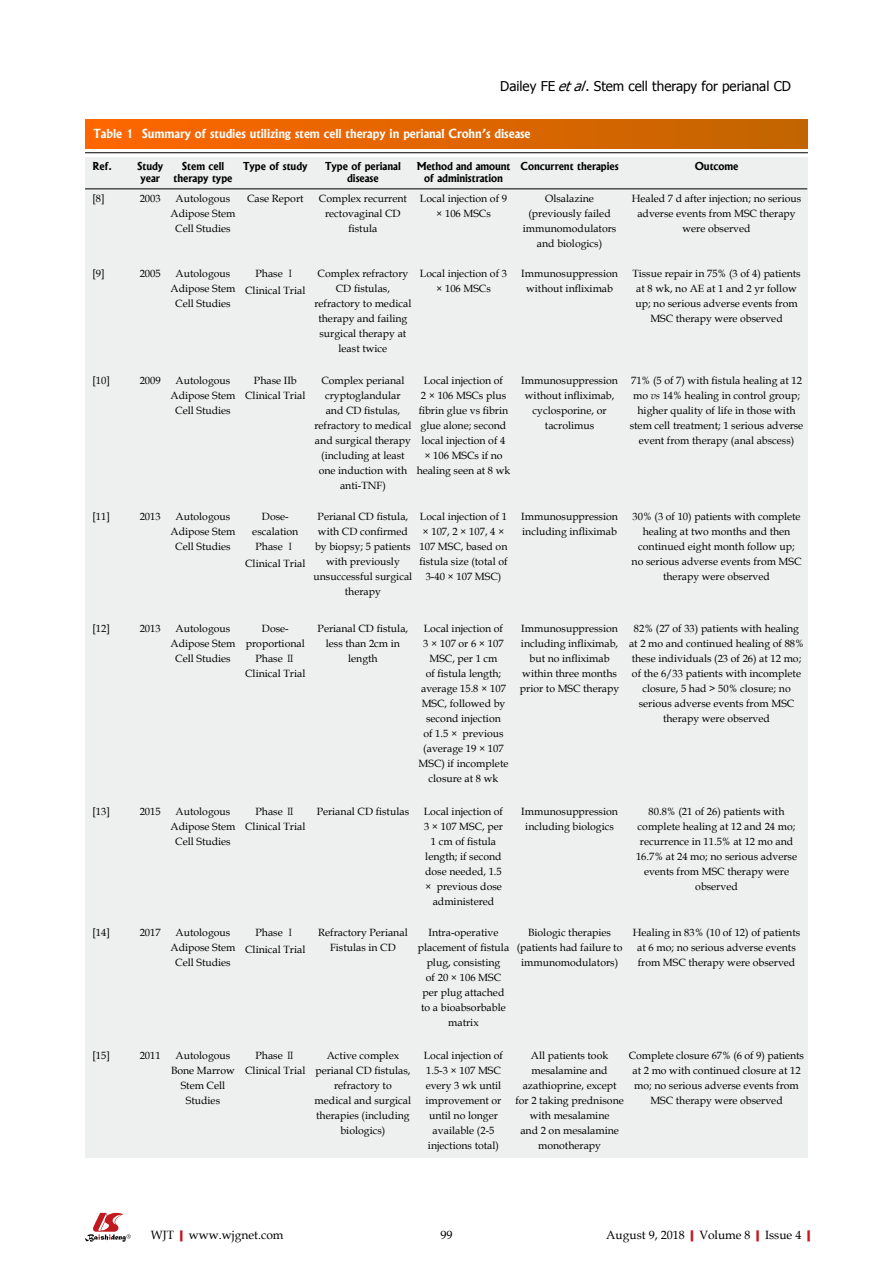
<style>
.page{position:relative;width:893px;height:1263px;background:#fff}
.page>*{position:absolute;margin:0;border:0;box-sizing:border-box;transform-origin:0 0}
.t1{font:13.5px "Tahoma";color:#000}
.t2{font:700 12px "Albertus";color:#fff}
.t3{font:12px "Book Antiqua";color:#000}
.t4{font:10.5px/15px "Book Antiqua";color:#000;text-align:center}
.t5{font:700 10.5px/12.6px "Albertus";color:#000;text-align:center}
.s1{font-style:italic}
.s2{font-family:"Koz Min Pro";font-size:9.75px}
.s3{font-weight:700;color:#c01920}
</style>
<div class="page">
<svg style="left:85px;top:1213px;width:46px;height:29px"></svg>
<div style="left:85px;top:119px;width:723px;height:29px;background:linear-gradient(to right,#f60,#c16500)"></div>
<div style="left:85px;top:157px;width:723px;height:1000px;background:#eeefef"></div>
<hr style="left:85px;top:152px;width:723px;height:1px;background:#000">
<hr style="left:85px;top:189px;width:722px;height:1px;background:#000">
<p class="t1" style="left:500px;top:77px;width:292px">Dailey FE <span class="s1">etal</span>. Stem cell therapy for perianal CD</p>
<p class="t2" style="left:94px;top:126px;width:439px">Table 1 Summary of studies utilizing stem cell therapy in perianal Crohn’s disease</p>
<p class="t5" style="left:92px;top:160px;width:21px">Ref.</p>
<p class="t5" style="left:137px;top:160px;width:28px">Study year</p>
<p class="t5" style="left:174px;top:160px;width:60px">Stem cell therapy type</p>
<p class="t5" style="left:243px;top:160px;width:66px">Type of study</p>
<p class="t5" style="left:325px;top:160px;width:77px">Type of perianal disease</p>
<p class="t5" style="left:417px;top:160px;width:95px">Method and amount of administration</p>
<p class="t5" style="left:521px;top:160px;width:99px">Concurrent therapies</p>
<p class="t5" style="left:695px;top:160px;width:45px">Outcome</p>
<p class="t4" style="left:92px;top:191px;width:14px">[8]</p>
<p class="t4" style="left:140px;top:191px;width:22px">2003</p>
<p class="t4" style="left:170px;top:191px;width:67px">Autologous<br>Adipose Stem<br>Cell Studies</p>
<p class="t4" style="left:247px;top:191px;width:58px">Case Report</p>
<p class="t4" style="left:319px;top:191px;width:89px">Complex recurrent rectovaginal CD fistula</p>
<p class="t4" style="left:420px;top:191px;width:89px">Local injection of 9 × 106 MSCs</p>
<p class="t4" style="left:523px;top:191px;width:95px">Olsalazine (previously failed immunomodulators and biologics)</p>
<p class="t4" style="left:632px;top:191px;width:171px">Healed 7 d after injection; no serious adverse events from MSC therapy were observed</p>
<p class="t4" style="left:92px;top:265px;width:14px">[9]</p>
<p class="t4" style="left:140px;top:265px;width:22px">2005</p>
<p class="t4" style="left:170px;top:265px;width:67px">Autologous<br>Adipose Stem<br>Cell Studies</p>
<p class="t4" style="left:245px;top:264px;width:62px;line-height:17.2px">Phase <span class="s2">Ⅰ<br></span>Clinical Trial</p>
<p class="t4" style="left:314px;top:265px;width:99px">Complex refractory<br>CD fistulas, refractory to medical therapy and failing surgical therapy at least twice</p>
<p class="t4" style="left:420px;top:265px;width:89px">Local injection of 3 × 106 MSCs</p>
<p class="t4" style="left:521px;top:265px;width:98px">Immunosuppression without infliximab</p>
<p class="t4" style="left:632px;top:265px;width:170px">Tissue repair in 75% (3 of 4) patients at 8 wk, no AE at 1 and 2 yr follow up; no serious adverse events from<br>MSC therapy were observed</p>
<p class="t4" style="left:92px;top:372px;width:19px">[10]</p>
<p class="t4" style="left:140px;top:372px;width:22px">2009</p>
<p class="t4" style="left:170px;top:372px;width:67px">Autologous<br>Adipose Stem<br>Cell Studies</p>
<p class="t4" style="left:245px;top:372px;width:62px">Phase IIb<br>Clinical Trial</p>
<p class="t4" style="left:314px;top:372px;width:99px">Complex perianal cryptoglandular<br>and CD fistulas, refractory to medical and surgical therapy (including at least one induction with anti-TNF)</p>
<p class="t4" style="left:417px;top:372px;width:95px">Local injection of<br>2 × 106 MSCs plus fibrin glue vs fibrin glue alone; second local injection of 4<br>× 106 MSCs if no healing seen at 8 wk</p>
<p class="t4" style="left:521px;top:372px;width:98px">Immunosuppression without infliximab, cyclosporine, or tacrolimus</p>
<p class="t4" style="left:630px;top:372px;width:175px">71% (5 of 7) with fistula healing at 12 mo <span class="s1">vs</span> 14% healing in control group; higher quality of life in those with stem cell treatment; 1 serious adverse event from therapy (anal abscess)</p>
<p class="t4" style="left:92px;top:509px;width:19px">[11]</p>
<p class="t4" style="left:140px;top:509px;width:22px">2013</p>
<p class="t4" style="left:170px;top:509px;width:67px">Autologous<br>Adipose Stem<br>Cell Studies</p>
<p class="t4" style="left:252px;top:509px;width:48px">Dose&shy;escalation<br>Phase <span class="s2">Ⅰ</span></p>
<p class="t4" style="left:245px;top:556px;width:62px">Clinical Trial</p>
<p class="t4" style="left:314px;top:509px;width:100px">Perianal CD fistula, with CD confirmed by biopsy; 5 patients with previously unsuccessful surgical therapy</p>
<p class="t4" style="left:419px;top:509px;width:90px">Local injection of 1 × 107, 2 × 107, 4 ×<br>107 MSC, based on fistula size (total of<br>3-40 × 107 MSC)</p>
<p class="t4" style="left:521px;top:509px;width:98px;text-align:left">Immunosuppression including infliximab</p>
<p class="t4" style="left:632px;top:509px;width:171px">30% (3 of 10) patients with complete healing at two months and then continued eight month follow up; no serious adverse events from MSC therapy were observed</p>
<p class="t4" style="left:92px;top:620px;width:19px">[12]</p>
<p class="t4" style="left:140px;top:620px;width:22px">2013</p>
<p class="t4" style="left:170px;top:620px;width:67px">Autologous<br>Adipose Stem<br>Cell Studies</p>
<p class="t4" style="left:245px;top:620px;width:62px">Dose&shy;proportional<br>Phase <span class="s2">Ⅱ<br></span>Clinical Trial</p>
<p class="t4" style="left:318px;top:620px;width:92px">Perianal CD fistula, less than 2cm in length</p>
<p class="t4" style="left:419px;top:620px;width:91px">Local injection of<br>3 × 107 or 6 × 107<br>MSC, per 1 cm<br>of fistula length; average 15.8 × 107<br>MSC, followed by second injection<br>of 1.5 × previous (average 19 × 107<br>MSC) if incomplete closure at 8 wk</p>
<p class="t4" style="left:520px;top:620px;width:101px">Immunosuppression including infliximab, but no infliximab within three months prior to MSC therapy</p>
<p class="t4" style="left:629px;top:620px;width:176px">82% (27 of 33) patients with healing at 2 mo and continued healing of 88% these individuals (23 of 26) at 12 mo; of the 6/33 patients with incomplete closure, 5 had &gt; 50% closure; no serious adverse events from MSC therapy were observed</p>
<p class="t4" style="left:92px;top:803px;width:19px">[13]</p>
<p class="t4" style="left:140px;top:803px;width:22px">2015</p>
<p class="t4" style="left:170px;top:803px;width:67px">Autologous<br>Adipose Stem<br>Cell Studies</p>
<p class="t4" style="left:245px;top:803px;width:62px">Phase <span class="s2">Ⅱ<br></span>Clinical Trial</p>
<p class="t4" style="left:317px;top:803px;width:94px">Perianal CD fistulas</p>
<p class="t4" style="left:424px;top:803px;width:81px">Local injection of<br>3 × 107 MSC, per<br>1 cm of fistula length; if second dose needed, 1.5 × previous dose administered</p>
<p class="t4" style="left:521px;top:803px;width:98px">Immunosuppression including biologics</p>
<p class="t4" style="left:636px;top:803px;width:163px">80.8% (21 of 26) patients with complete healing at 12 and 24 mo; recurrence in 11.5% at 12 mo and<br>16.7% at 24 mo; no serious adverse events from MSC therapy were observed</p>
<p class="t4" style="left:92px;top:924px;width:19px">[14]</p>
<p class="t4" style="left:140px;top:924px;width:22px">2017</p>
<p class="t4" style="left:170px;top:924px;width:67px">Autologous<br>Adipose Stem<br>Cell Studies</p>
<p class="t4" style="left:245px;top:923px;width:62px;line-height:17.2px">Phase <span class="s2">Ⅰ<br></span>Clinical Trial</p>
<p class="t4" style="left:318px;top:924px;width:91px">Refractory Perianal<br>Fistulas in CD</p>
<p class="t4" style="left:418px;top:924px;width:93px">Intra-operative placement of fistula plug, consisting<br>of 20 × 106 MSC per plug attached to a bioabsorbable matrix</p>
<p class="t4" style="left:517px;top:924px;width:107px">Biologic therapies (patients had failure to immunomodulators)</p>
<p class="t4" style="left:633px;top:924px;width:169px">Healing in 83% (10 of 12) of patients at 6 mo; no serious adverse events from MSC therapy were observed</p>
<p class="t4" style="left:92px;top:1048px;width:19px">[15]</p>
<p class="t4" style="left:140px;top:1048px;width:22px">2011</p>
<p class="t4" style="left:171px;top:1048px;width:65px">Autologous<br>Bone Marrow<br>Stem Cell<br>Studies</p>
<p class="t4" style="left:245px;top:1048px;width:62px">Phase <span class="s2">Ⅱ<br></span>Clinical Trial</p>
<p class="t4" style="left:315px;top:1048px;width:98px">Active complex perianal CD fistulas, refractory to medical and surgical therapies (including biologics)</p>
<p class="t4" style="left:424px;top:1048px;width:81px">Local injection of<br>1.5-3 × 107 MSC every 3 wk until improvement or until no longer available (2-5 injections total)</p>
<p class="t4" style="left:515px;top:1048px;width:110px">All patients took mesalamine and azathioprine, except for 2 taking prednisone with mesalamine<br>and 2 on mesalamine monotherapy</p>
<p class="t4" style="left:629px;top:1048px;width:177px">Complete closure 67% (6 of 9) patients at 2 mo with continued closure at 12 mo; no serious adverse events from MSC therapy were observed</p>
<p class="t3" style="left:151px;top:1226px;width:134px">WJT<span class="s3">|</span>www.wjgnet.com</p>
<p class="t3" style="left:440px;top:1226px;width:13px">99</p>
<p class="t3" style="left:606px;top:1226px;width:211px">August 9, 2018<span class="s3">|</span>Volume 8<span class="s3">|</span>Issue 4<span class="s3">|</span></p>
</div>
